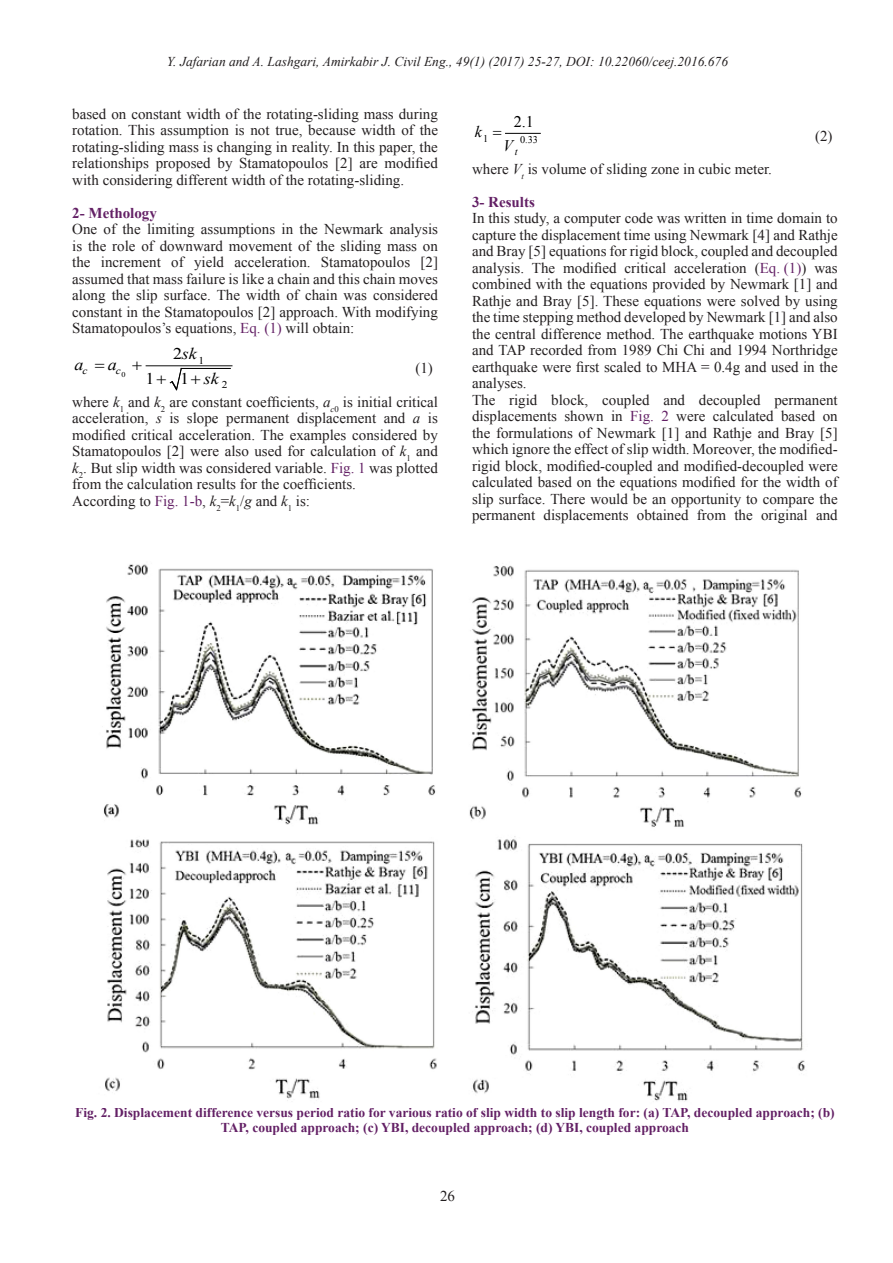
<style>
.page{position:relative;width:893px;height:1263px;background:#fff}
.page>*{position:absolute;margin:0;border:0;box-sizing:border-box;transform-origin:0 0}
.t1{font:italic 16.35px "Times New Roman";color:#000;scale:1.1 1}
.t2{font:16.35px "Times New Roman";color:#000;scale:1.1 1}
.t3{font:16.05px "Times New Roman";color:#000}
.t4{font:italic 16.05px "Times New Roman";color:#000}
.Normal_Text{font:15px/16.5px "Times New Roman";color:#231f20;text-align:justify}
.t5{font:700 15px "Times New Roman";color:#632065}
.Captions__Figures__d{font:700 13.5px/15px "Times New Roman";color:#632065;text-align:center}
.t6{font:italic 13.5px "Times New Roman";color:#231f20}
.t7{font:10.35px "Times New Roman";color:#000;scale:1.1 1}
.t8{font:italic 10.35px "Times New Roman";color:#000;scale:1.1 1}
.t9{font:10.2px "Times New Roman";color:#000}
.t10{font:italic 10.2px "Times New Roman";color:#000}
.t11{font:7.35px "Times New Roman";color:#000;scale:1.1 1}
.s1{color:#632065}
.s2{font-style:normal}
.s3{font-style:italic}
</style>
<div class="page">
<hr style="left:146px;top:365px;width:86px;height:1px;background:#000">
<hr style="left:505px;top:133px;width:35px;height:1px;background:#000">
<img style="left:103px;top:564px;width:702px;height:537px">
<svg style="left:169px;top:368px;width:61px;height:22px"></svg>
<p class="t6" style="left:167px;top:52px;width:563px">Y. Jafarian and A. Lashgari, Amirkabir J. Civil Eng., 49(1) (2017) 25-27, DOI: 10.22060/ceej.2016.676</p>
<p class="Normal_Text" style="left:72px;top:105px;width:367px">based on constant width of the rotating-sliding mass during rotation. This assumption is not true, because width of the rotating-sliding mass is changing in reality. In this paper, the relationships proposed by Stamatopoulos [2] are modified with considering different width of the rotating-sliding.</p>
<p class="t5" style="left:72px;top:202px;width:86px">2- Methology</p>
<p class="Normal_Text" style="left:72px;top:221px;width:367px">One of the limiting assumptions in the Newmark analysis is the role of downward movement of the sliding mass on the increment of yield acceleration. Stamatopoulos [2] assumed that mass failure is like a chain and this chain moves along the slip surface. The width of chain was considered constant in the Stamatopoulos [2] approach. With modifying Stamatopoulos’s equations, <span class="s1">Eq. (1)</span> will obtain:</p>
<p class="t11" style="left:122px;top:369px;width:5px">0</p>
<p class="t1" style="left:173px;top:343px;width:23px"><span class="s2">2</span>sk</p>
<p class="t7" style="left:198px;top:353px;width:7px">1</p>
<p class="Normal_Text" style="left:415px;top:360px;width:19px">(1)</p>
<p class="Normal_Text" style="left:72px;top:393px;width:367px">where <span class="s3">k</span><sub>1</sub> and <span class="s3">k</span><sub>2</sub> are constant coefficients, <span class="s3">a</span><sub>c</sub><sub>0</sub> is initial critical acceleration, <span class="s3">s</span> is slope permanent displacement and <span class="s3">a</span> is modified critical acceleration. The examples considered by Stamatopoulos [2] were also used for calculation of <span class="s3">k</span><sub>1</sub> and <span class="s3">k</span><sub>2</sub>. But slip width was considered variable. <span class="s1">Fig. 1</span> was plotted from the calculation results for the coefficients.</p>
<p class="Normal_Text" style="left:72px;top:492px;width:239px">According to <span class="s1">Fig. 1-b</span>, <span class="s3">k</span><sub>2</sub>=<span class="s3">k</span><sub>1</sub>/<span class="s3">g</span> and <span class="s3">k</span><sub>1</sub> is:</p>
<p class="t1" style="left:74px;top:353px;width:10px">a</p>
<p class="t1" style="left:108px;top:353px;width:10px">a</p>
<p class="t8" style="left:82px;top:363px;width:6px">c</p>
<p class="t8" style="left:116px;top:363px;width:6px">c</p>
<p class="t1" style="left:204px;top:367px;width:15px">sk</p>
<p class="t2" style="left:146px;top:368px;width:10px">1</p>
<p class="t2" style="left:180px;top:368px;width:10px">1</p>
<p class="t7" style="left:222px;top:378px;width:7px">2</p>
<p class="t3" style="left:514px;top:111px;width:22px">2.1</p>
<p class="t10" style="left:515px;top:144px;width:4px">t</p>
<p class="t4" style="left:475px;top:121px;width:9px">k</p>
<p class="t9" style="left:483px;top:131px;width:7px">1</p>
<p class="t9" style="left:520px;top:133px;width:19px">0.33</p>
<p class="t4" style="left:503px;top:134px;width:11px">V</p>
<p class="Normal_Text" style="left:815px;top:128px;width:19px">(2)</p>
<p class="Normal_Text" style="left:472px;top:160px;width:301px">where <span class="s3">V</span><sub>t</sub> is volume of sliding zone in cubic meter.</p>
<p class="t5" style="left:472px;top:191px;width:64px">3- Results</p>
<p class="Normal_Text" style="left:472px;top:210px;width:367px">In this study, a computer code was written in time domain to capture the displacement time using Newmark [4] and Rathje and Bray [5] equations for rigid block, coupled and decoupled analysis. The modified critical acceleration (<span class="s1">Eq. (1)</span>) was combined with the equations provided by Newmark [1] and Rathje and Bray [5]. These equations were solved by using the time stepping method developed by Newmark [1] and also the central difference method. The earthquake motions YBI and TAP recorded from 1989 Chi Chi and 1994 Northridge earthquake were first scaled to MHA = 0.4g and used in the analyses.</p>
<p class="Normal_Text" style="left:472px;top:391px;width:367px">The rigid block, coupled and decoupled permanent displacements shown in <span class="s1">Fig. 2</span> were calculated based on the formulations of Newmark [1] and Rathje and Bray [5] which ignore the effect of slip width. Moreover, the modified&shy;rigid block, modified-coupled and modified-decoupled were calculated based on the equations modified for the width of slip surface. There would be an opportunity to compare the permanent displacements obtained from the original and</p>
<p class="Captions__Figures__d" style="left:75px;top:1104px;width:761px">Fig. 2. Displacement difference versus period ratio for various ratio of slip width to slip length for: (a) TAP, decoupled approach; (b)<br>TAP, coupled approach; (c) YBI, decoupled approach; (d) YBI, coupled approach</p>
<p class="Normal_Text" style="left:440px;top:1187px;width:16px">26</p>
</div>
